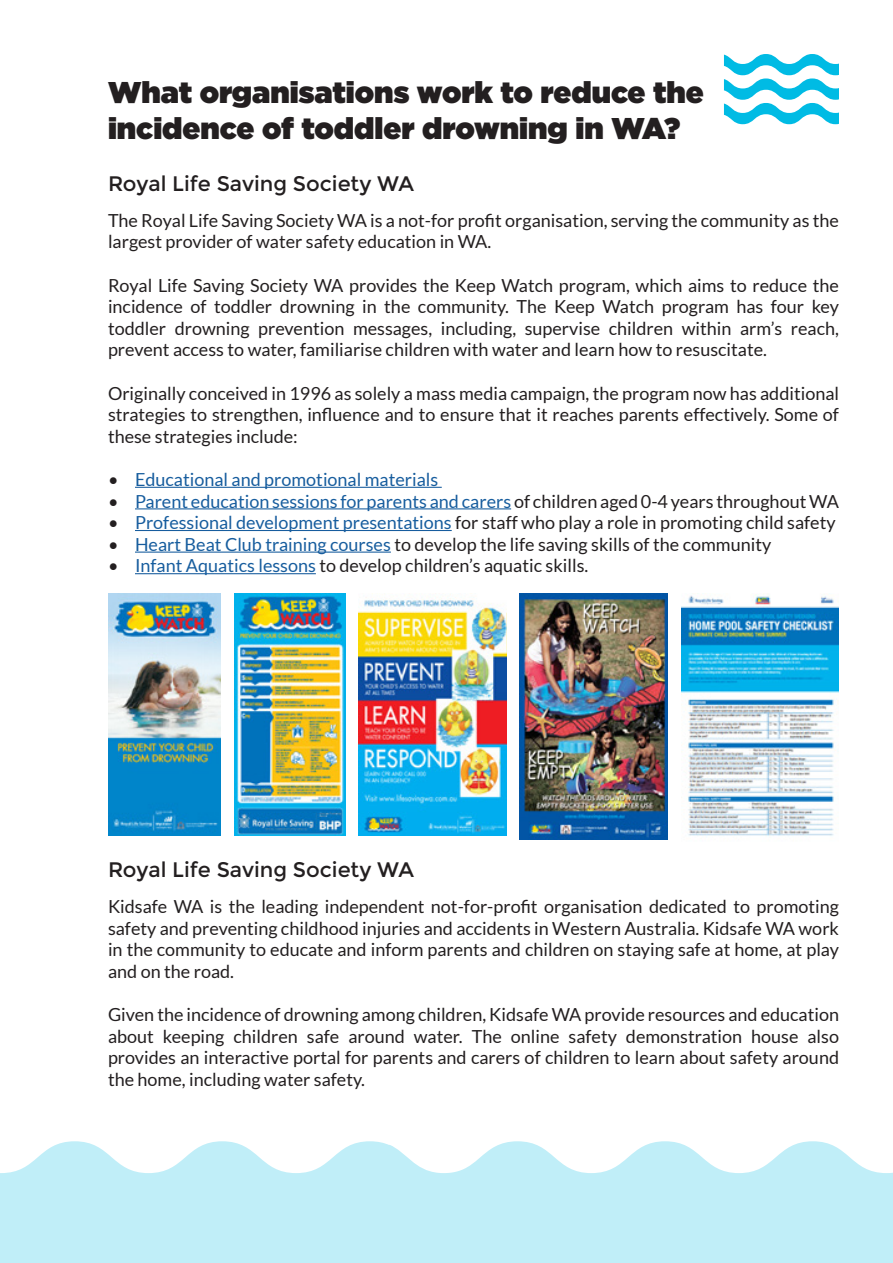
<style>
.page{position:relative;width:893px;height:1263px;background:#fff}
.page>*{position:absolute;margin:0;border:0;box-sizing:border-box;transform-origin:0 0}
.t1{font:900 30px/36px "Gotham";color:#231f20}
.t2{font:21px "Montserrat";color:#231f20}
.t3{font:18px/21.6px "Lato";color:#231f20;text-align:justify}
.t4{font:18px "Lato";color:#175d9e}
.s1{color:#231f20}
.s2{color:#175d9e}
</style>
<div class="page">
<hr style="left:135px;top:487px;width:307px;height:1px;background:#175d9e">
<hr style="left:135px;top:508px;width:376px;height:1px;background:#175d9e">
<hr style="left:135px;top:530px;width:317px;height:1px;background:#175d9e">
<hr style="left:135px;top:552px;width:256px;height:1px;background:#175d9e">
<hr style="left:135px;top:573px;width:181px;height:1px;background:#175d9e">
<img style="left:108px;top:594px;width:113px;height:242px">
<img style="left:234px;top:594px;width:111px;height:242px">
<img style="left:358px;top:594px;width:148px;height:242px">
<img style="left:520px;top:594px;width:148px;height:245px">
<img style="left:681px;top:595px;width:158px;height:241px">
<svg style="left:724px;top:54px;width:115px;height:70px"></svg>
<svg style="left:0;top:1141px;width:893px;height:122px;background:#c8f0f8"></svg>
<p class="t1" style="left:108px;top:74px;width:597px">What organisations work to reduce the incidence of toddler drowning in WA?</p>
<p class="t2" style="left:108px;top:171px;width:308px">Royal Life Saving Society WA</p>
<p class="t3" style="left:108px;top:209px;width:732px">The Royal Life Saving Society WA is a not-for profit organisation, serving the community as the largest provider of water safety education in WA.</p>
<p class="t3" style="left:108px;top:274px;width:732px">Royal Life Saving Society WA provides the Keep Watch program, which aims to reduce the incidence of toddler drowning in the community. The Keep Watch program has four key toddler drowning prevention messages, including, supervise children within arm’s reach, prevent access to water, familiarise children with water and learn how to resuscitate.</p>
<p class="t3" style="left:108px;top:382px;width:733px">Originally conceived in 1996 as solely a mass media campaign, the program now has additional strategies to strengthen, influence and to ensure that it reaches parents effectively. Some of these strategies include:</p>
<p class="t4" style="left:108px;top:469px;width:332px"><span class="s1">•</span> Educational and promotional materials</p>
<p class="t4" style="left:108px;top:491px;width:732px"><span class="s1">•</span> Parent education sessions for parents and carers <span class="s1">of children aged 0-4 years throughout WA</span></p>
<p class="t3" style="left:108px;top:512px;width:729px">• <span class="s2">Professional development presentations</span> for staff who play a role in promoting child safety</p>
<p class="t3" style="left:108px;top:533px;width:665px">• <span class="s2">Heart Beat Club training courses</span> to develop the life saving skills of the community</p>
<p class="t3" style="left:108px;top:555px;width:482px">• <span class="s2">Infant Aquatics lessons</span> to develop children’s aquatic skills.</p>
<p class="t2" style="left:108px;top:858px;width:308px">Royal Life Saving Society WA</p>
<p class="t3" style="left:108px;top:896px;width:732px">Kidsafe WA is the leading independent not-for-profit organisation dedicated to promoting safety and preventing childhood injuries and accidents in Western Australia. Kidsafe WA work in the community to educate and inform parents and children on staying safe at home, at play and on the road.</p>
<p class="t3" style="left:108px;top:1004px;width:732px">Given the incidence of drowning among children, Kidsafe WA provide resources and education about keeping children safe around water. The online safety demonstration house also provides an interactive portal for parents and carers of children to learn about safety around the home, including water safety.</p>
</div>
